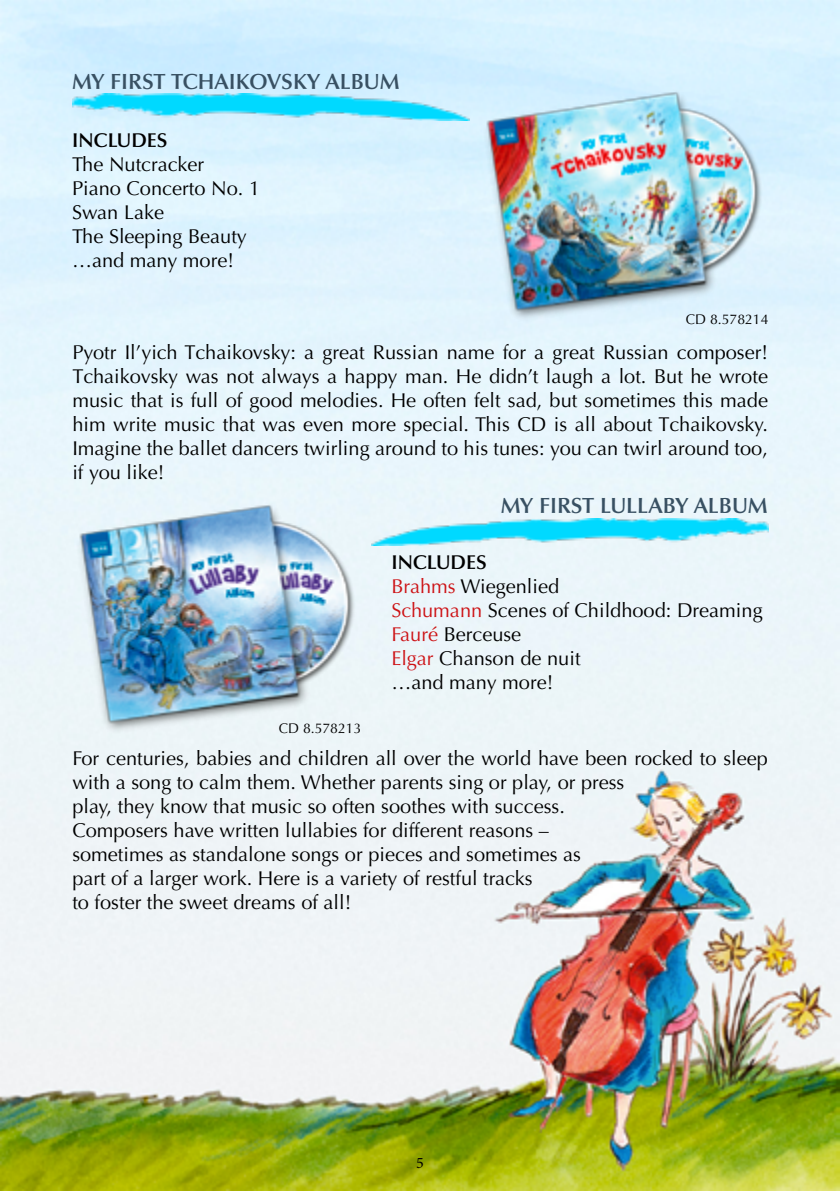
<style>
.page{position:relative;width:840px;height:1191px;background:#fff}
.page>*{position:absolute;margin:0;border:0;box-sizing:border-box;transform-origin:0 0}
.t1{font:600 22px "Optima";color:#385062}
.t2{font:20px/24px "Optima";color:#000}
.t3{font:600 20px "Optima";color:#000}
.t4{font:16px "Minion Pro";color:#000}
.t5{font:14px "Optima";color:#000}
.s1{font-weight:600}
.s2{color:#cd1316}
</style>
<div class="page">
<img style="left:0;top:0;width:839px;height:1191px">
<img style="left:72px;top:94px;width:397px;height:27px">
<img style="left:479px;top:86px;width:289px;height:238px">
<img style="left:371px;top:518px;width:397px;height:27px">
<img style="left:72px;top:498px;width:289px;height:238px">
<p class="t1" style="left:72px;top:68px;width:327px">MY FIRST TCHAIKOVSKY ALBUM</p>
<p class="t3" style="left:72px;top:129px;width:35px">INCLU</p>
<p class="t3" style="left:131px;top:129px;width:26px">DES</p>
<p class="t2" style="left:72px;top:152px;width:189px">The Nutcracker<br>Piano Concerto No. 1<br>Swan Lake<br>The Sleeping Beauty …and many more!</p>
<p class="t5" style="left:685px;top:311px;width:84px">CD 8.578214</p>
<p class="t2" style="left:72px;top:341px;width:696px;text-align:justify">Pyotr Il’yich Tchaikovsky: a great Russian name for a great Russian composer!<br>Tchaikovsky was not always a happy man. He didn’t laugh a lot. But he wrote music that is full of good melodies. He often felt sad, but sometimes this made him write music that was even more special. This CD is all about Tchaikovsky.<br>Imagine the ballet dancers twirling around to his tunes: you can twirl around too, if you like!</p>
<p class="t1" style="left:500px;top:493px;width:267px">MY FIRST LULLABY ALBUM</p>
<p class="t5" style="left:279px;top:720px;width:84px">CD 8.578213</p>
<p class="t2" style="left:391px;top:550px;width:372px;text-indent:59px"><span class="s1">DES<br></span><span class="s2">Brahms</span> Wiegenlied<br><span class="s2">Schumann</span> Scenes of Childhood: Dreaming<br><span class="s2">Fauré</span> Berceuse<br><span class="s2">Elgar</span> Chanson de nuit<br>…and many more!</p>
<p class="t3" style="left:391px;top:551px;width:35px">INCLU</p>
<p class="t2" style="left:72px;top:746px;width:696px">For centuries, babies and children all over the world have been rocked to sleep with a song to calm them. Whether parents sing or play, or press<br>play, they know that music so often soothes with success.<br>Composers have written lullabies for different reasons –<br>sometimes as standalone songs or pieces and sometimes as<br>part of a larger work. Here is a variety of restful tracks<br>to foster the sweet dreams of all!</p>
<p class="t4" style="left:416px;top:1151px;width:9px">5</p>
</div>
